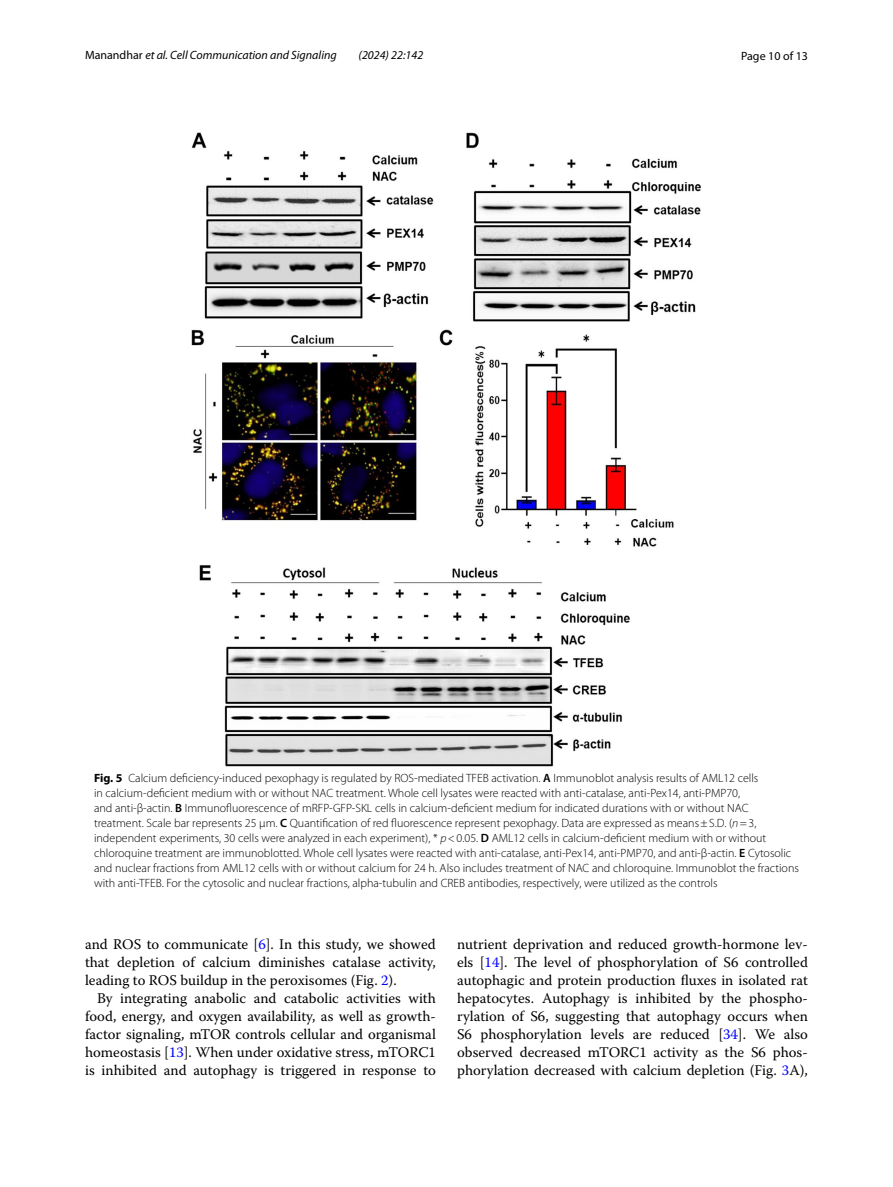
<style>
.page{position:relative;width:893px;height:1187px;background:#fff}
.page>*{position:absolute;margin:0;border:0;box-sizing:border-box;transform-origin:0 0}
.t1{font:14.7px/18px "Warnock Pro";color:#000;text-align:justify}
.t2{font:300 12px/15px "Myriad Pro";color:#000}
.t3{font:italic 12px "Myriad Pro";color:#000}
.t4{font:12px "Myriad Pro";color:#000}
.s1{font-style:normal}
.s2{font-weight:700}
.s3{font-weight:600}
.s4{font-style:italic}
.s5{color:#00f}
</style>
<div class="page">
<img style="left:191px;top:133px;width:510px;height:633px">
<p class="t3" style="left:85px;top:48px;width:253px"><span class="s1">Manandhar</span> et al. Cell Communication and Signaling</p>
<p class="t3" style="left:359px;top:48px;width:66px">(2024) 22:142</p>
<p class="t4" style="left:741px;top:48px;width:68px">Page 10 of 13</p>
<p class="t2" style="left:94px;top:770px;width:706px"><span class="s2">Fig. 5</span> Calcium deficiency-induced pexophagy is regulated by ROS-mediated TFEB activation. <span class="s3">A</span> Immunoblot analysis results of AML12 cells<br>in calcium-deficient medium with or without NAC treatment. Whole cell lysates were reacted with anti-catalase, anti-Pex14, anti-PMP70,<br>and anti-β-actin. <span class="s3">B</span> Immunofluorescence of mRFP-GFP-SKL cells in calcium-deficient medium for indicated durations with or without NAC treatment. Scale bar represents 25 µm. <span class="s3">C</span> Quantification of red fluorescence represent pexophagy. Data are expressed as means±S.D. (<span class="s4">n</span>=3, independent experiments, 30 cells were analyzed in each experiment), * <span class="s4">p</span>&lt;0.05. <span class="s3">D</span> AML12 cells in calcium-deficient medium with or without chloroquine treatment are immunoblotted. Whole cell lysates were reacted with anti-catalase, anti-Pex14, anti-PMP70, and anti-β-actin. <span class="s3">E</span> Cytosolic and nuclear fractions from AML12 cells with or without calcium for 24 h. Also includes treatment of NAC and chloroquine. Immunoblot the fractions with anti-TFEB. For the cytosolic and nuclear fractions, alpha-tubulin and CREB antibodies, respectively, were utilized as the controls</p>
<p class="t1" style="left:85px;top:935px;width:352px">and ROS to communicate [<span class="s5">6</span>]. In this study, we showed that depletion of calcium diminishes catalase activity, leading to ROS buildup in the peroxisomes (Fig. <span class="s5">2</span>).</p>
<p class="t1" style="left:85px;top:989px;width:352px;text-indent:12px">By integrating anabolic and catabolic activities with food, energy, and oxygen availability, as well as growth&shy;factor signaling, mTOR controls cellular and organismal homeostasis [<span class="s5">13</span>]. When under oxidative stress, mTORC1 is inhibited and autophagy is triggered in response to</p>
<p class="t1" style="left:457px;top:935px;width:352px">nutrient deprivation and reduced growth-hormone lev&shy;els [<span class="s5">14</span>]. The level of phosphorylation of S6 controlled autophagic and protein production fluxes in isolated rat hepatocytes. Autophagy is inhibited by the phospho&shy;rylation of S6, suggesting that autophagy occurs when S6 phosphorylation levels are reduced [<span class="s5">34</span>]. We also observed decreased mTORC1 activity as the S6 phos&shy;phorylation decreased with calcium depletion (Fig. <span class="s5">3</span>A),</p>
</div>
